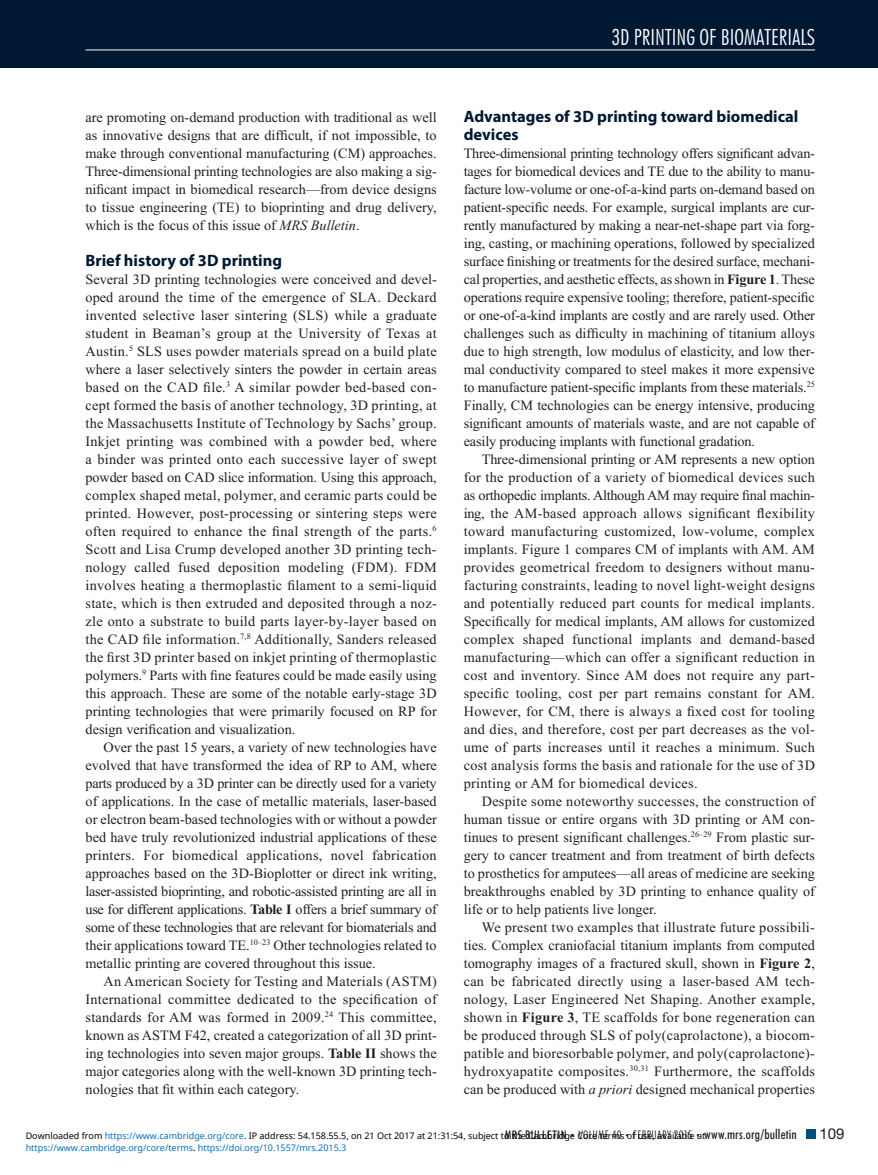
<style>
.page{position:relative;width:878px;height:1175px;background:#fff}
.page>*{position:absolute;margin:0;border:0;box-sizing:border-box;transform-origin:0 0}
.t1{font:300 condensed 22.5px "Futura BT";color:#fff}
.t2{font:700 16.5px/18px "Myriad Pro";color:#011833}
.t3{font:15px "Helvetica Neue LT Std";color:#231f20}
.t4{font:14.25px/18px "Times New Roman";color:#231f20;text-align:justify}
.t5{font:300 condensed 12px "Futura BT";letter-spacing:.025em;color:#231f20}
.t6{font:9px "Noto Sans";color:#000}
.t7{font:9px "Noto Sans";color:#0172cf}
.s1{font-style:italic}
.s2{font-weight:700}
.s3{font-weight:500}
.s4{font-size:7.5px}
.s5{font-weight:500;font-size:13.5px}
.s6{color:#0172cf}
.s7{color:#000}
</style>
<div class="page">
<div style="left:0;top:0;width:878px;height:68px;background:#011833"></div>
<hr style="left:86px;top:50px;width:729px;height:1px;background:#fff">
<div style="left:806px;top:1130px;width:9px;height:8px;background:#005080"></div>
<h1 class="t1" style="left:611px;top:29px;width:205px">3D PRINTING OF BIOMATERIALS</h1>
<p class="t4" style="left:86px;top:109px;width:353px">are promoting on-demand production with traditional as well as innovative designs that are difficult, if not impossible, to make through conventional manufacturing (CM) approaches.<br>Three-dimensional printing technologies are also making a sig&shy;nificant impact in biomedical research—from device designs to tissue engineering (TE) to bioprinting and drug delivery, which is the focus of this issue of <span class="s1">MRS Bulletin</span> .</p>
<p class="t2" style="left:86px;top:253px;width:198px">Brief history of 3D printing</p>
<p class="t4" style="left:85px;top:271px;width:353px">Several 3D printing technologies were conceived and devel&shy;oped around the time of the emergence of SLA. Deckard invented selective laser sintering (SLS) while a graduate student in Beaman’s group at the University of Texas at Austin. <sup>5</sup> SLS uses powder materials spread on a build plate where a laser selectively sinters the powder in certain areas based on the CAD file. <sup>3</sup> A similar powder bed-based con&shy;cept formed the basis of another technology, 3D printing, at the Massachusetts Institute of Technology by Sachs’ group.<br>Inkjet printing was combined with a powder bed, where a binder was printed onto each successive layer of swept powder based on CAD slice information. Using this approach, complex shaped metal, polymer, and ceramic parts could be printed. However, post-processing or sintering steps were often required to enhance the final strength of the parts. <sup>6<br></sup>Scott and Lisa Crump developed another 3D printing tech&shy;nology called fused deposition modeling (FDM). FDM involves heating a thermoplastic filament to a semi-liquid state, which is then extruded and deposited through a noz&shy;zle onto a substrate to build parts layer-by-layer based on the CAD file information. <sup>7</sup> <sup>,</sup> <sup>8</sup> Additionally, Sanders released the first 3D printer based on inkjet printing of thermoplastic polymers. <sup>9</sup> Parts with fine features could be made easily using this approach. These are some of the notable early-stage 3D printing technologies that were primarily focused on RP for design verification and visualization.</p>
<p class="t4" style="left:85px;top:739px;width:353px;text-indent:18px">Over the past 15 years, a variety of new technologies have evolved that have transformed the idea of RP to AM, where parts produced by a 3D printer can be directly used for a variety of applications. In the case of metallic materials, laser-based or electron beam-based technologies with or without a powder bed have truly revolutionized industrial applications of these printers. For biomedical applications, novel fabrication approaches based on the 3D-Bioplotter or direct ink writing, laser-assisted bioprinting, and robotic-assisted printing are all in use for different applications. <span class="s2">Table I</span> offers a brief summary of some of these technologies that are relevant for biomaterials and their applications toward TE. <sup>10</sup> <sup>–</sup> <sup>23</sup> Other technologies related to metallic printing are covered throughout this issue.</p>
<p class="t4" style="left:85px;top:973px;width:353px;text-indent:18px">An American Society for Testing and Materials (ASTM)<br>International committee dedicated to the specification of standards for AM was formed in 2009. <sup>24</sup> This committee, known as ASTM F42, created a categorization of all 3D print&shy;ing technologies into seven major groups. <span class="s2">Table II</span> shows the major categories along with the well-known 3D printing tech&shy;nologies that fit within each category.</p>
<p class="t2" style="left:464px;top:109px;width:336px">Advantages of 3D printing toward biomedical devices</p>
<p class="t4" style="left:464px;top:145px;width:353px">Three-dimensional printing technology offers significant advan&shy;tages for biomedical devices and TE due to the ability to manu&shy;facture low-volume or one-of-a-kind parts on-demand based on patient-specific needs. For example, surgical implants are cur&shy;rently manufactured by making a near-net-shape part via forg&shy;ing, casting, or machining operations, followed by specialized surface finishing or treatments for the desired surface, mechani&shy;cal properties, and aesthetic effects, as shown in <span class="s2">Figure 1</span> . These operations require expensive tooling; therefore, patient-specific or one-of-a-kind implants are costly and are rarely used. Other challenges such as difficulty in machining of titanium alloys due to high strength, low modulus of elasticity, and low ther&shy;mal conductivity compared to steel makes it more expensive to manufacture patient-specific implants from these materials. <sup>25<br></sup>Finally, CM technologies can be energy intensive, producing significant amounts of materials waste, and are not capable of easily producing implants with functional gradation.</p>
<p class="t4" style="left:464px;top:451px;width:353px;text-indent:18px">Three-dimensional printing or AM represents a new option for the production of a variety of biomedical devices such as orthopedic implants. Although AM may require final machin&shy;ing, the AM-based approach allows significant flexibility toward manufacturing customized, low-volume, complex implants. Figure 1 compares CM of implants with AM. AM provides geometrical freedom to designers without manu&shy;facturing constraints, leading to novel light-weight designs and potentially reduced part counts for medical implants.<br>Specifically for medical implants, AM allows for customized complex shaped functional implants and demand-based manufacturing—which can offer a significant reduction in cost and inventory. Since AM does not require any part&shy;specific tooling, cost per part remains constant for AM.<br>However, for CM, there is always a fixed cost for tooling and dies, and therefore, cost per part decreases as the vol&shy;ume of parts increases until it reaches a minimum. Such cost analysis forms the basis and rationale for the use of 3D printing or AM for biomedical devices.</p>
<p class="t4" style="left:463px;top:793px;width:353px;text-indent:18px">Despite some noteworthy successes, the construction of human tissue or entire organs with 3D printing or AM con&shy;tinues to present significant challenges. <sup>26</sup> <sup>–</sup> <sup>29</sup> From plastic sur&shy;gery to cancer treatment and from treatment of birth defects to prosthetics for amputees—all areas of medicine are seeking breakthroughs enabled by 3D printing to enhance quality of life or to help patients live longer.</p>
<p class="t4" style="left:463px;top:919px;width:353px;text-indent:18px">We present two examples that illustrate future possibili&shy;ties. Complex craniofacial titanium implants from computed tomography images of a fractured skull, shown in <span class="s2">Figure 2</span> , can be fabricated directly using a laser-based AM tech&shy;nology, Laser Engineered Net Shaping. Another example, shown in <span class="s2">Figure 3</span> , TE scaffolds for bone regeneration can be produced through SLS of poly(caprolactone), a biocom&shy;patible and bioresorbable polymer, and poly(caprolactone)- hydroxyapatite composites. <sup>30</sup> <sup>,</sup> <sup>31</sup> Furthermore, the scaffolds can be produced with <span class="s1">a priori</span> designed mechanical properties</p>
<p class="t5" style="left:505px;top:1130px;width:294px"><span class="s3">MRS BULLETIN</span> <span class="s4">•</span> VOLUME 40 <span class="s4">•</span> FEBRUARY 2015 <span class="s4">•</span> <span class="s5">www.mrs.org/bulletin</span></p>
<p class="t3" style="left:819px;top:1128px;width:27px">109</p>
<p class="t6" style="left:26px;top:1129px;width:681px">Downloaded from <span class="s6">https://www.cambridge.org/core</span>. IP address: 54.158.55.5, on 21 Oct 2017 at 21:31:54, subject to the Cambridge Core terms of use, available at</p>
<p class="t7" style="left:26px;top:1141px;width:322px">https://www.cambridge.org/core/terms<span class="s7">.</span> https://doi.org/10.1557/mrs.2015.3</p>
</div>
